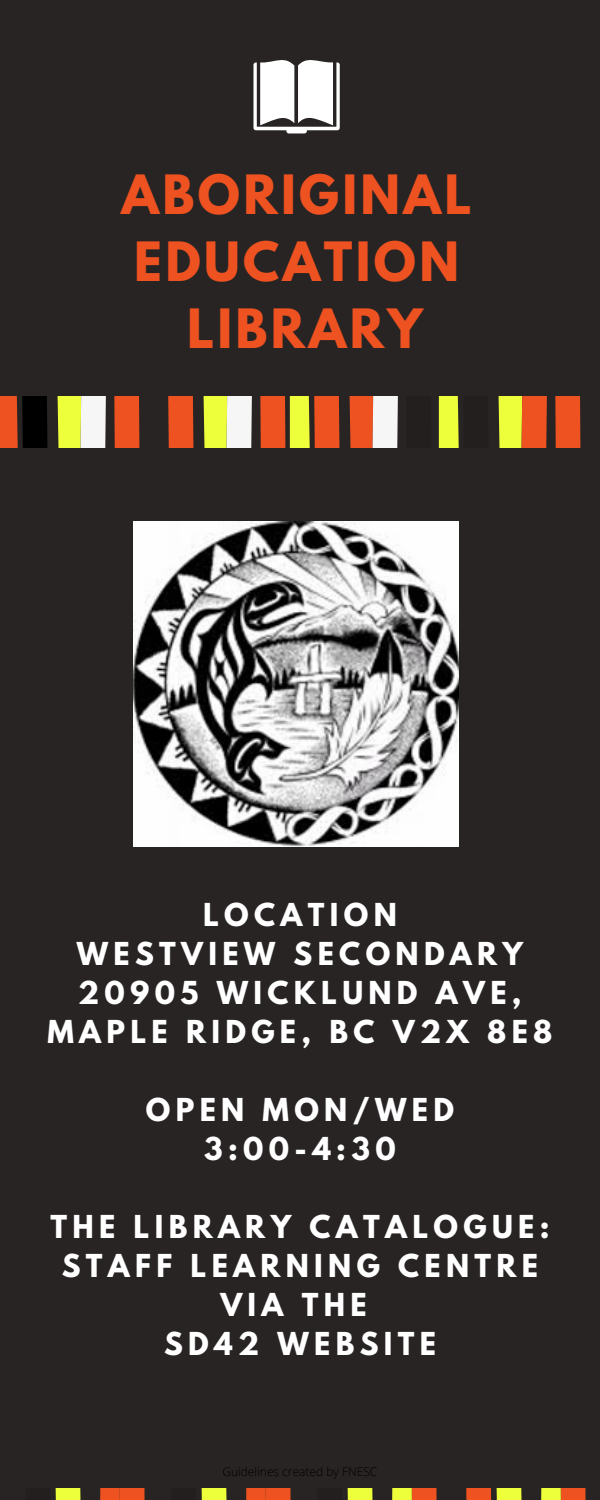
<style>
.page{position:relative;width:600px;height:1500px;background:#282423}
.page>*{position:absolute;margin:0;border:0;box-sizing:border-box;transform-origin:0 0}
.t1{font:700 48px/66.8px "League Spartan";letter-spacing:.07em;color:#ef5221;text-align:center}
.t2{font:700 28px/39px "League Spartan";letter-spacing:.19em;color:#fff;text-align:center}
.t3{font:300 12px "Open Sans";color:#000}
</style>
<div class="page">
<svg style="left:439px;top:396px;width:142px;height:52px"></svg>
<svg style="left:55px;top:1489px;width:382px;height:11px"></svg>
<svg style="left:466px;top:1489px;width:120px;height:11px"></svg>
<svg style="left:0;top:60px;width:398px;height:388px"></svg>
<img style="left:134px;top:521px;width:325px;height:325px">
<h1 class="t1" style="left:122px;top:168px;width:352px">ABORIGINAL<br>EDUCATION<br>LIBRARY</h1>
<p class="t2" style="left:47px;top:899px;width:507px">LOCATION<br>WESTVIEW SECONDARY<br>20905 WICKLUND AVE,<br>MAPLE RIDGE, BC V2X 8E8</p>
<p class="t2" style="left:146px;top:1094px;width:310px">OPEN MON/WED<br>3:00-4:30</p>
<p class="t2" style="left:50px;top:1211px;width:501px">THE LIBRARY CATALOGUE:<br>STAFF LEARNING CENTRE<br>VIA THE<br>SD42 WEBSITE</p>
<p class="t3" style="left:222px;top:1463px;width:157px">Guidelines created by FNESC</p>
</div>
